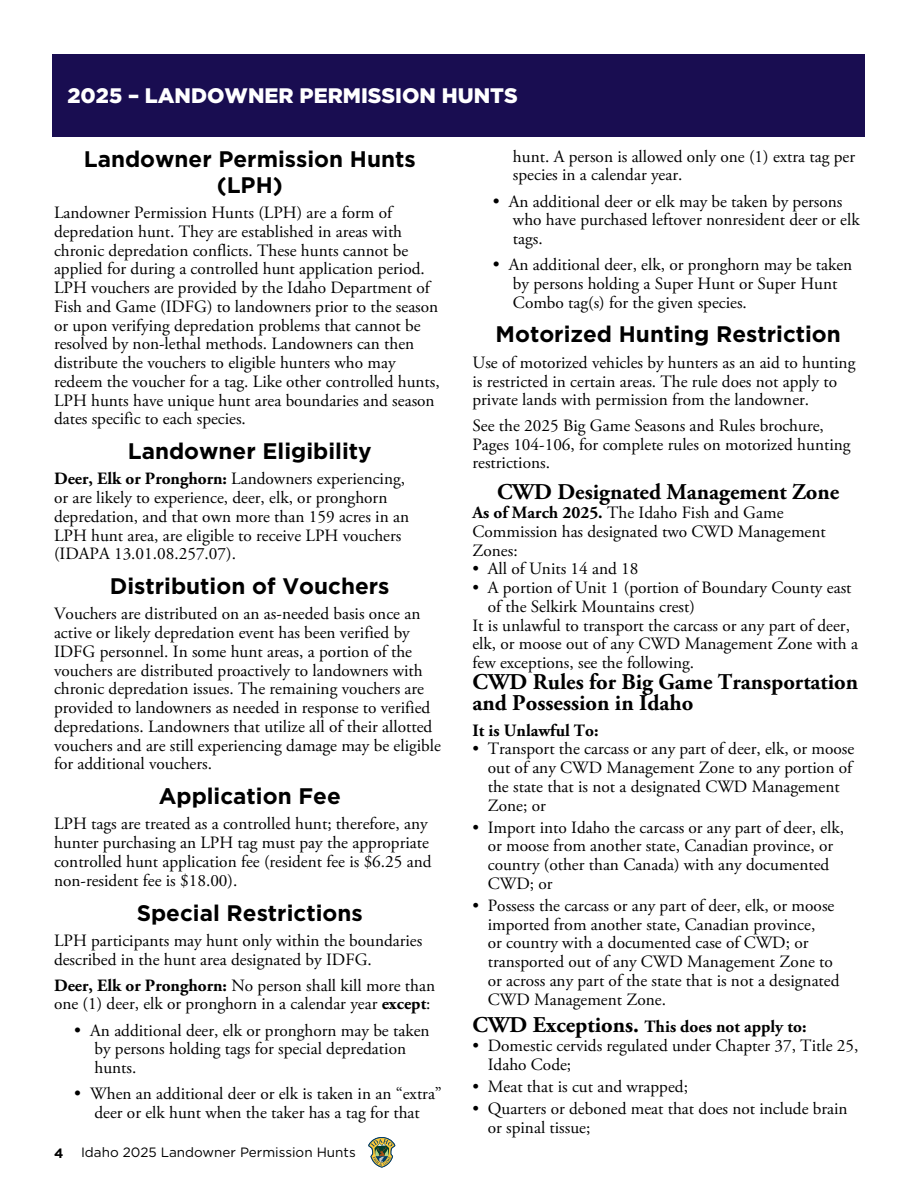
<style>
.page{position:relative;width:918px;height:1188px;background:#fff}
.page>*{position:absolute;margin:0;border:0;box-sizing:border-box;transform-origin:0 0}
.t1{font:700 22.5px/25.5px "Gotham";color:#000;text-align:center}
.t2{font:700 22.5px/21px "Adobe Garamond Pro";color:#000}
.t3{font:900 21px "Gotham";color:#fff}
.t4{font:17.25px/18.8px "Adobe Garamond Pro";color:#000}
.t5{font:700 17.25px "Adobe Garamond Pro";color:#000}
.t6{font:13.5px "Gotham";color:#000}
.t7{font:700 13.5px "Gotham";color:#000}
.s1{font-weight:700}
.s2{font-size:18px}
.s3{font-size:22.5px}
</style>
<div class="page">
<svg style="left:368px;top:1137px;width:27px;height:31px"></svg>
<div style="left:53px;top:54px;width:812px;height:82px;background:#190d51"></div>
<p class="t3" style="left:68px;top:81px;width:452px">2025 – LANDOWNER PERMISSION HUNTS</p>
<h1 class="t1" style="left:84px;top:146px;width:333px">Landowner Permission Hunts (LPH)</h1>
<p class="t4" style="left:54px;top:204px;width:387px">Landowner Permission Hunts (LPH) are a form of depredation hunt. They are established in areas with chronic depredation conflicts. These hunts cannot be applied for during a controlled hunt application period.<br>LPH vouchers are provided by the Idaho Department of Fish and Game (IDFG) to landowners prior to the season or upon verifying depredation problems that cannot be resolved by non-lethal methods. Landowners can then distribute the vouchers to eligible hunters who may redeem the voucher for a tag. Like other controlled hunts, LPH hunts have unique hunt area boundaries and season dates specific to each species.</p>
<h1 class="t1" style="left:128px;top:438px;width:245px">Landowner Eligibility</h1>
<p class="t4" style="left:54px;top:470px;width:357px"><span class="s1">Deer, Elk or Pronghorn:</span> Landowners experiencing, or are likely to experience, deer, elk, or pronghorn depredation, and that own more than 159 acres in an LPH hunt area, are eligible to receive LPH vouchers (IDAPA 13.01.08.257.07).</p>
<h1 class="t1" style="left:110px;top:573px;width:281px">Distribution of Vouchers</h1>
<p class="t4" style="left:54px;top:605px;width:388px">Vouchers are distributed on an as-needed basis once an active or likely depredation event has been verified by IDFG personnel. In some hunt areas, a portion of the vouchers are distributed proactively to landowners with chronic depredation issues. The remaining vouchers are provided to landowners as needed in response to verified depredations. Landowners that utilize all of their allotted vouchers and are still experiencing damage may be eligible for additional vouchers.</p>
<h1 class="t1" style="left:159px;top:783px;width:184px">Application Fee</h1>
<p class="t4" style="left:54px;top:815px;width:379px">LPH tags are treated as a controlled hunt; therefore, any hunter purchasing an LPH tag must pay the appropriate controlled hunt application fee (resident fee is $6.25 and non-resident fee is $18.00).</p>
<h1 class="t1" style="left:137px;top:900px;width:228px">Special Restrictions</h1>
<p class="t4" style="left:54px;top:932px;width:370px">LPH participants may hunt only within the boundaries described in the hunt area designated by IDFG.</p>
<p class="t4" style="left:54px;top:976px;width:383px"><span class="s1">Deer, Elk or Pronghorn:</span> No person shall kill more than one (1) deer, elk or pronghorn in a calendar year <span class="s1">except</span>:</p>
<p class="t4" style="left:94px;top:1021px;width:337px;text-indent:-20px"><span class="s2">•</span> An additional deer, elk or pronghorn may be taken by persons holding tags for special depredation hunts.</p>
<p class="t4" style="left:74px;top:1085px;width:369px;text-align:center"><span class="s2">•</span> When an additional deer or elk is taken in an “extra” deer or elk hunt when the taker has a tag for that</p>
<p class="t7" style="left:54px;top:1144px;width:11px">4</p>
<p class="t6" style="left:81px;top:1143px;width:276px">Idaho 2025 Landowner Permission Hunts</p>
<p class="t4" style="left:513px;top:147px;width:344px">hunt. A person is allowed only one (1) extra tag per species in a calendar year.</p>
<p class="t4" style="left:513px;top:192px;width:348px;text-indent:-20px"><span class="s2">•</span> An additional deer or elk may be taken by persons who have purchased leftover nonresident deer or elk tags.</p>
<p class="t4" style="left:513px;top:256px;width:341px;text-indent:-20px"><span class="s2">•</span> An additional deer, elk, or pronghorn may be taken by persons holding a Super Hunt or Super Hunt<br>Combo tag(s) for the given species.</p>
<h1 class="t1" style="left:496px;top:322px;width:347px">Motorized Hunting Restriction</h1>
<p class="t4" style="left:472px;top:354px;width:384px">Use of motorized vehicles by hunters as an aid to hunting is restricted in certain areas. The rule does not apply to private lands with permission from the landowner.</p>
<p class="t4" style="left:472px;top:417px;width:380px">See the 2025 Big Game Seasons and Rules brochure,<br>Pages 104-106, for complete rules on motorized hunting restrictions.</p>
<h1 class="t2" style="left:497px;top:482px;width:344px">CWD Designated Management Zone</h1>
<p class="t4" style="left:472px;top:504px;width:355px"><span class="s1">As of March 2025.</span> The Idaho Fish and Game<br>Commission has designated two CWD Management<br>Zones:</p>
<p class="t4" style="left:472px;top:560px;width:168px">• All of Units 14 and 18</p>
<p class="t4" style="left:472px;top:579px;width:381px">• A portion of Unit 1 (portion of Boundary County east</p>
<p class="t4" style="left:488px;top:598px;width:209px">of the Selkirk Mountains crest)</p>
<p class="t4" style="left:472px;top:616px;width:379px">It is unlawful to transport the carcass or any part of deer,</p>
<p class="t4" style="left:472px;top:635px;width:387px">elk, or moose out of any CWD Management Zone with a</p>
<p class="t4" style="left:472px;top:654px;width:223px">few exceptions, see the following.</p>
<h1 class="t2" style="left:472px;top:672px;width:387px">CWD Rules for Big Game Transportation and Possession in Idaho</h1>
<p class="t5" style="left:472px;top:720px;width:128px">It is Unlawful To:</p>
<p class="t4" style="left:488px;top:740px;width:368px;text-indent:-15px">• Transport the carcass or any part of deer, elk, or moose out of any CWD Management Zone to any portion of the state that is not a designated CWD Management Zone; or</p>
<p class="t4" style="left:488px;top:818px;width:358px;text-indent:-15px">• Import into Idaho the carcass or any part of deer, elk, or moose from another state, Canadian province, or country (other than Canada) with any documented CWD; or</p>
<p class="t4" style="left:488px;top:897px;width:353px;text-indent:-15px">• Possess the carcass or any part of deer, elk, or moose imported from another state, Canadian province,<br>or country with a documented case of CWD; or transported out of any CWD Management Zone to or across any part of the state that is not a designated CWD Management Zone.</p>
<p class="t5" style="left:472px;top:1017px;width:336px"><span class="s3">CWD Exceptions.</span> This does not apply to:</p>
<p class="t4" style="left:488px;top:1037px;width:372px;text-indent:-15px">• Domestic cervids regulated under Chapter 37, Title 25,<br>Idaho Code;</p>
<p class="t4" style="left:472px;top:1078px;width:217px">• Meat that is cut and wrapped;</p>
<p class="t4" style="left:488px;top:1100px;width:361px;text-indent:-15px">• Quarters or deboned meat that does not include brain or spinal tissue;</p>
</div>
